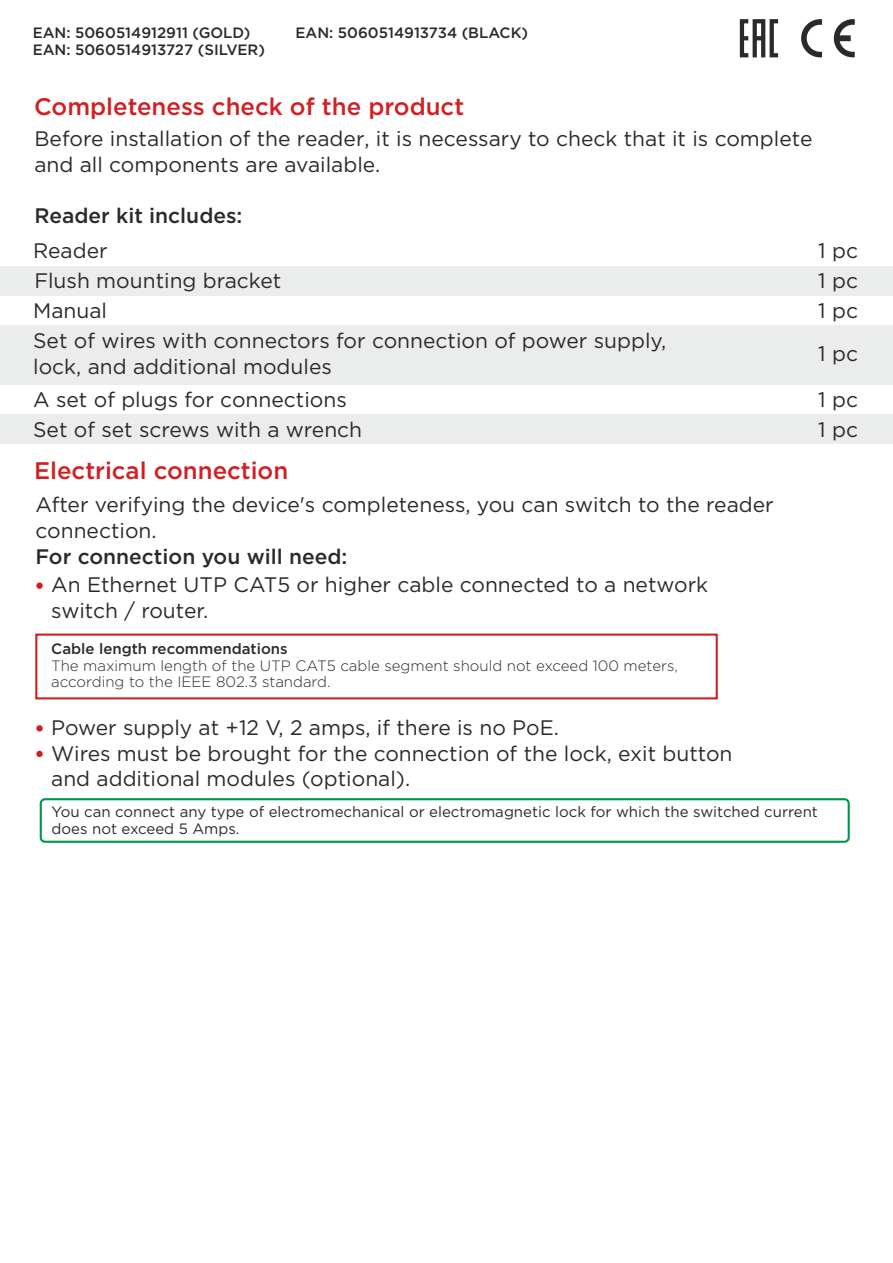
<style>
.page{position:relative;width:893px;height:1263px;background:#fff}
.page>*{position:absolute;margin:0;border:0;box-sizing:border-box;transform-origin:0 0}
.t1{font:500 24px "Gotham Pro";color:#d12023}
.t2{font:21px/25.5px "Gotham Pro";color:#2b2a29}
.t3{font:500 21px "Gotham Pro";color:#2b2a29}
.t4{font:15px/16.6px "Gotham Pro";color:#2b2a29}
.t5{font:500 15px/16.8px "Gotham Pro";color:#2b2a29}
.t6{font:300 15px/16.5px "Gotham Pro";color:#2b2a29}
</style>
<div class="page">
<svg style="left:801px;top:19px;width:21px;height:38px"></svg>
<svg style="left:834px;top:19px;width:21px;height:38px"></svg>
<svg style="left:740px;top:19px;width:38px;height:38px"></svg>
<div style="left:0;top:325px;width:893px;height:60px;background:#ebecec"></div>
<div style="left:0;top:266px;width:893px;height:29px;background:#ebecec"></div>
<div style="left:0;top:415px;width:893px;height:29px;background:#ebecec"></div>
<div style="left:36px;top:582px;width:7px;height:7px;background:#d12023;border-radius:50%"></div>
<div style="left:35px;top:633px;width:683px;height:66px;border:2px solid #d12023"></div>
<div style="left:36px;top:725px;width:7px;height:6px;background:#d12023;border-radius:50%"></div>
<div style="left:36px;top:751px;width:7px;height:6px;background:#d12023;border-radius:50%"></div>
<div style="left:40px;top:798px;width:810px;height:45px;border:2px solid #009846;border-radius:4px"></div>
<p class="t5" style="left:33px;top:26px;width:234px">EAN: 5060514912911 (GOLD)<br>EAN: 5060514913727 (SILVER)</p>
<p class="t5" style="left:295px;top:26px;width:234px">EAN: 5060514913734 (BLACK)</p>
<p class="t1" style="left:34px;top:98px;width:431px">Completeness check of the product</p>
<p class="t2" style="left:34px;top:127px;width:779px">Before installation of the reader, it is necessary to check that it is complete and all components are available.</p>
<p class="t3" style="left:34px;top:208px;width:210px">Reader kit includes:</p>
<p class="t2" style="left:33px;top:239px;width:76px">Reader</p>
<p class="t2" style="left:818px;top:237px;width:41px;line-height:29.8px;text-align:justify">1 pc 1 pc 1 pc</p>
<p class="t2" style="left:818px;top:342px;width:41px">1 pc</p>
<p class="t2" style="left:818px;top:386px;width:41px;line-height:29.7px">1 pc<br>1 pc</p>
<p class="t2" style="left:34px;top:269px;width:248px">Flush mounting bracket</p>
<p class="t2" style="left:33px;top:299px;width:75px">Manual</p>
<p class="t2" style="left:33px;top:330px;width:635px">Set of wires with connectors for connection of power supply, lock, and additional modules</p>
<p class="t2" style="left:33px;top:386px;width:331px;line-height:29.7px">A set of plugs for connections<br>Set of set screws with a wrench</p>
<p class="t1" style="left:34px;top:462px;width:256px">Electrical connection</p>
<p class="t2" style="left:36px;top:493px;width:740px">After verifying the device's completeness, you can switch to the reader connection.</p>
<p class="t3" style="left:36px;top:548px;width:313px">For connection you will need:</p>
<p class="t2" style="left:51px;top:573px;width:658px">An Ethernet UTP CAT5 or higher cable connected to a network switch / router.</p>
<p class="t5" style="left:51px;top:642px;width:238px">Cable length recommendations</p>
<p class="t6" style="left:51px;top:658px;width:628px">The maximum length of the UTP CAT5 cable segment should not exceed 100 meters, according to the IEEE 802.3 standard.</p>
<p class="t2" style="left:51px;top:716px;width:683px">Power supply at +12 V, 2 amps, if there is no PoE.<br>Wires must be brought for the connection of the lock, exit button and additional modules (optional).</p>
<p class="t4" style="left:52px;top:805px;width:768px">You can connect any type of electromechanical or electromagnetic lock for which the switched current does not exceed 5 Amps.</p>
</div>
